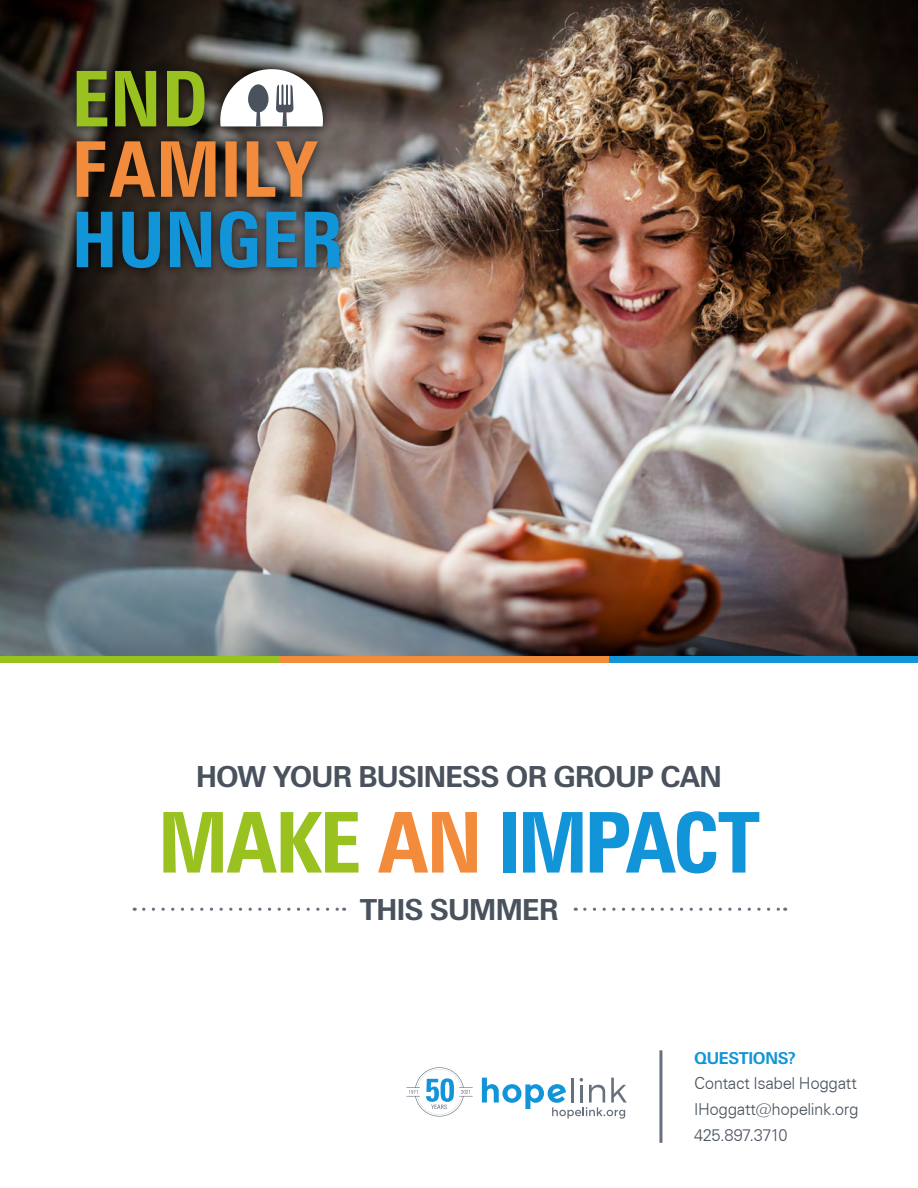
<style>
.page{position:relative;width:918px;height:1188px;background:#fff}
.page>*{position:absolute;margin:0;border:0;box-sizing:border-box;transform-origin:0 0}
.Stories_Main_Copy{font:700 condensed 84px "Zurich BT";letter-spacing:-.03em;color:#1295d8}
.Stories_Main_Copy-2{font:700 29.1px "Zurich BT";letter-spacing:-.025em;color:#49525d}
.Stories_Main_Copy-3{font:300 16.5px "Zurich BT";letter-spacing:-.025em;color:#49525d}
.Stories_Main_Copy-4{font:700 16.5px "Zurich BT";letter-spacing:-.02em;color:#1295d8}
.s1{color:#99c221}
.s2{color:#f38b3c}
</style>
<div class="page">
<svg style="left:585px;top:908px;width:201px;height:3px"></svg>
<svg style="left:144px;top:908px;width:201px;height:3px"></svg>
<div style="left:0;top:631px;width:283px;height:32px;background:#99c221"></div>
<div style="left:279px;top:631px;width:330px;height:32px;background:#f38b3c"></div>
<div style="left:609px;top:631px;width:309px;height:32px;background:#1295d8"></div>
<img style="left:0;top:0;width:918px;height:655px">
<div style="left:66px;top:58px;width:285px;height:221px;background:#000;opacity:.75"></div>
<svg style="left:220px;top:69px;width:103px;height:57px"></svg>
<svg style="left:77px;top:211px;width:264px;height:57px;background:#24698d"></svg>
<svg style="left:77px;top:141px;width:241px;height:56px;background:#966038"></svg>
<svg style="left:77px;top:71px;width:128px;height:55px;background:#667c1d"></svg>
<hr style="left:659px;top:1050px;width:3px;height:93px;background:#67717e">
<svg style="left:482px;top:1078px;width:145px;height:41px"></svg>
<svg style="left:406px;top:1067px;width:67px;height:50px"></svg>
<p class="Stories_Main_Copy-2" style="left:196px;top:758px;width:527px">HOW YOUR BUSINESS OR GROUP CAN</p>
<p class="Stories_Main_Copy" style="left:158px;top:792px;width:603px"><span class="s1">MAKE</span> <span class="s2">AN</span> IMPACT</p>
<p class="Stories_Main_Copy-2" style="left:360px;top:892px;width:200px">THIS SUMMER</p>
<p class="Stories_Main_Copy-4" style="left:694px;top:1048px;width:103px">QUESTIONS?</p>
<p class="Stories_Main_Copy-3" style="left:694px;top:1073px;width:164px">Contact Isabel Hoggatt</p>
<p class="Stories_Main_Copy-3" style="left:694px;top:1099px;width:166px">IHoggatt@hopelink.org</p>
<p class="Stories_Main_Copy-3" style="left:694px;top:1125px;width:95px">425.897.3710</p>
</div>
